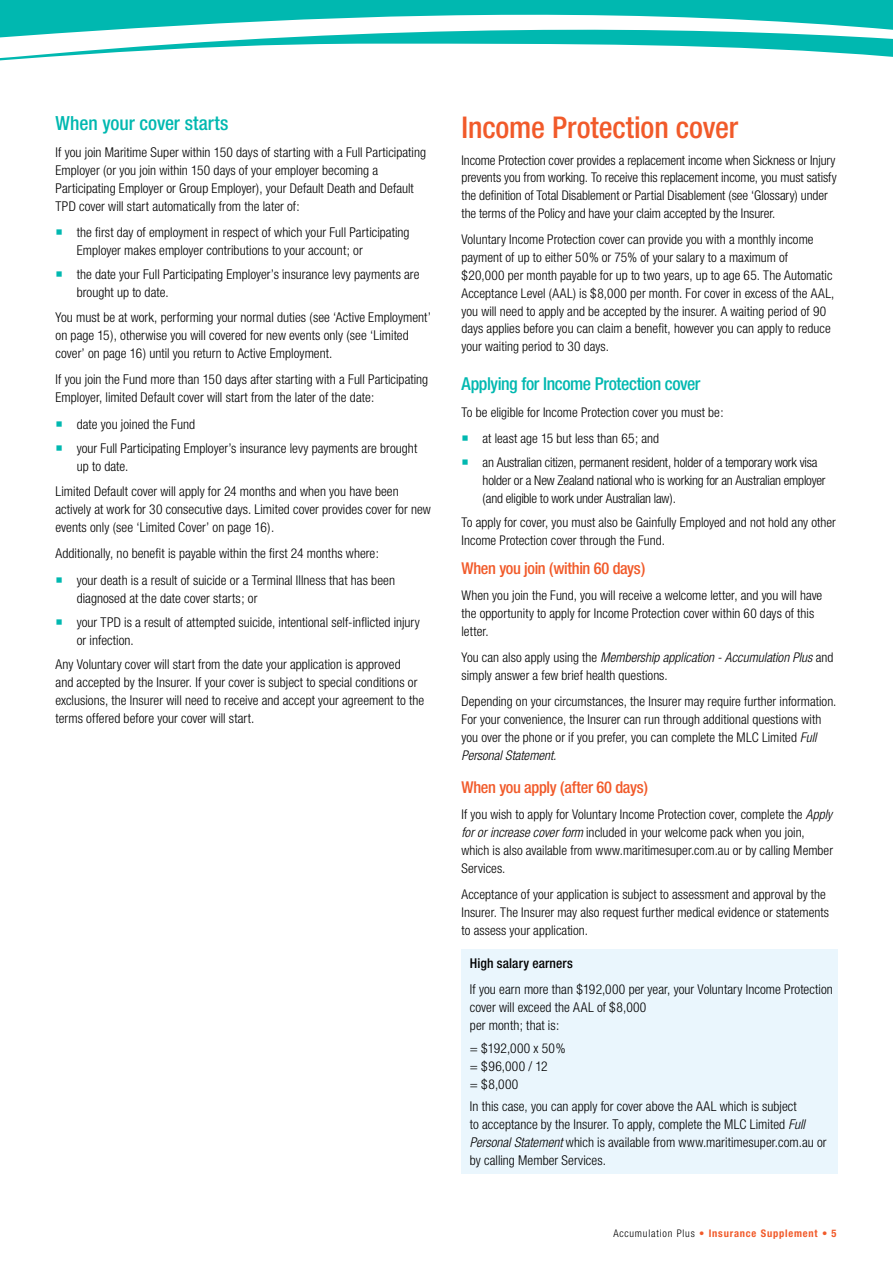
<style>
.page{position:relative;width:893px;height:1263px;background:#fff}
.page>*{position:absolute;margin:0;border:0;box-sizing:border-box;transform-origin:0 0}
.t1{font:500 condensed 30px "Helvetica Neue";letter-spacing:-.005em;color:#f15a2a}
.t2{font:500 condensed 19.5px "Helvetica Neue";letter-spacing:-.005em;color:#00b8b0}
.t3{font:500 condensed 17.85px "Helvetica Neue";letter-spacing:-.02em;color:#00b8b0}
.t4{font:500 condensed 16.35px "Helvetica Neue";letter-spacing:-.02em;color:#f15a2a}
.t5{font:300 condensed 13.5px/18px "Helvetica Neue";letter-spacing:.005em;color:#000}
.t6{font:300 condensed 13.5px/18px "Helvetica Neue";letter-spacing:.025em;color:#000}
.t7{font:500 condensed 13.5px "Helvetica Neue";letter-spacing:.01em;color:#000}
.t8{font:300 condensed 13.35px/17.9px "Helvetica Neue";letter-spacing:.005em;color:#000}
.t9{font:300 condensed 13.35px/17.9px "Helvetica Neue";letter-spacing:-.015em;color:#000}
.t10{font:700 condensed 10.5px "Helvetica Neue";letter-spacing:.075em;color:#f15a2a}
.s1{font-style:italic}
.s2{font-weight:300;color:#000}
</style>
<div class="page">
<svg style="left:0;top:0;width:893px;height:61px;fill:#00b8b0"></svg>
<div style="left:461px;top:949px;width:377px;height:224px;background:#eaf6fd"></div>
<h2 class="t2" style="left:56px;top:112px;width:174px">When your cover starts</h2>
<p class="t5" style="left:56px;top:143px;width:372px">If you join Maritime Super within 150 days of starting with a Full Participating Employer (or you join within 150 days of your employer becoming a Participating Employer or Group Employer), your Default Death and Default TPD cover will start automatically from the later of:</p>
<p class="t5" style="left:77px;top:223px;width:334px">the first day of employment in respect of which your Full Participating<br>Employer makes employer contributions to your account; or</p>
<p class="t5" style="left:77px;top:266px;width:344px">the date your Full Participating Employer’s insurance levy payments are brought up to date.</p>
<p class="t5" style="left:56px;top:308px;width:377px">You must be at work, performing your normal duties (see ‘Active Employment’ on page 15), otherwise you will covered for new events only (see ‘Limited cover’ on page 16) until you return to Active Employment.</p>
<p class="t5" style="left:56px;top:370px;width:374px">If you join the Fund more than 150 days after starting with a Full Participating<br>Employer, limited Default cover will start from the later of the date:</p>
<p class="t5" style="left:77px;top:412px;width:342px;line-height:24.5px">date you joined the Fund<br>your Full Participating Employer’s insurance levy payments are brought</p>
<p class="t5" style="left:56px;top:454px;width:345px;line-height:24.5px;text-indent:21px">up to date.<br>Limited Default cover will apply for 24 months and when you have been</p>
<p class="t5" style="left:56px;top:500px;width:377px">actively at work for 30 consecutive days. Limited cover provides cover for new events only (see ‘Limited Cover’ on page 16).</p>
<p class="t5" style="left:77px;top:540px;width:320px;line-height:26.5px;text-indent:-21px">Additionally, no benefit is payable within the first 24 months where: your death is a result of suicide or a Terminal Illness that has been</p>
<p class="t5" style="left:77px;top:585px;width:344px;line-height:24.5px">diagnosed at the date cover starts; or<br>your TPD is a result of attempted suicide, intentional self-inflicted injury</p>
<p class="t5" style="left:56px;top:628px;width:347px;line-height:24.5px;text-indent:21px">or infection.<br>Any Voluntary cover will start from the date your application is approved</p>
<p class="t5" style="left:56px;top:673px;width:370px">and accepted by the Insurer. If your cover is subject to special conditions or exclusions, the Insurer will need to receive and accept your agreement to the terms offered before your cover will start.</p>
<h1 class="t1" style="left:461px;top:110px;width:278px">Income Protection cover</h1>
<p class="t8" style="left:461px;top:151px;width:377px">Income Protection cover provides a replacement income when Sickness or Injury prevents you from working. To receive this replacement income, you must satisfy the definition of Total Disablement or Partial Disablement (see ‘Glossary) under the terms of the Policy and have your claim accepted by the Insurer.</p>
<p class="t8" style="left:461px;top:231px;width:374px">Voluntary Income Protection cover can provide you with a monthly income payment of up to either 50% or 75% of your salary to a maximum of $20,000 per month payable for up to two years, up to age 65. The Automatic Acceptance Level (AAL) is $8,000 per month. For cover in excess of the AAL, you will need to apply and be accepted by the insurer. A waiting period of 90 days applies before you can claim a benefit, however you can apply to reduce your waiting period to 30 days.</p>
<h3 class="t3" style="left:461px;top:373px;width:240px">Applying for Income Protection cover</h3>
<p class="t8" style="left:483px;top:399px;width:242px;line-height:26.2px;text-indent:-21px">To be eligible for Income Protection cover you must be: at least age 15 but less than 65; and</p>
<p class="t9" style="left:483px;top:453px;width:345px">an Australian citizen, permanent resident, holder of a temporary work visa holder or a New Zealand national who is working for an Australian employer (and eligible to work under Australian law).</p>
<p class="t8" style="left:461px;top:513px;width:376px">To apply for cover, you must also be Gainfully Employed and not hold any other<br>Income Protection cover through the Fund.</p>
<p class="t4" style="left:461px;top:558px;width:185px">When you join (within 60 days)</p>
<p class="t8" style="left:461px;top:586px;width:362px">When you join the Fund, you will receive a welcome letter, and you will have the opportunity to apply for Income Protection cover within 60 days of this letter.</p>
<p class="t8" style="left:461px;top:648px;width:373px">You can also apply using the <span class="s1">Membership application - Accumulation Plus</span> and simply answer a few brief health questions.</p>
<p class="t8" style="left:461px;top:692px;width:376px">Depending on your circumstances, the Insurer may require further information.<br>For your convenience, the Insurer can run through additional questions with you over the phone or if you prefer, you can complete the MLC Limited <span class="s1">Full Personal Statement.</span></p>
<p class="t4" style="left:461px;top:777px;width:188px">When you apply (after 60 days)</p>
<p class="t8" style="left:461px;top:805px;width:373px">If you wish to apply for Voluntary Income Protection cover, complete the <span class="s1">Apply for or increase cover form</span> included in your welcome pack when you join, which is also available from www.maritimesuper.com.au or by calling Member Services.</p>
<p class="t8" style="left:461px;top:885px;width:369px">Acceptance of your application is subject to assessment and approval by the<br>Insurer. The Insurer may also request further medical evidence or statements to assess your application.</p>
<p class="t7" style="left:470px;top:955px;width:104px">High salary earners</p>
<p class="t5" style="left:470px;top:980px;width:364px">If you earn more than $192,000 per year, your Voluntary Income Protection cover will exceed the AAL of $8,000<br>per month; that is:</p>
<p class="t6" style="left:470px;top:1039px;width:97px">= $192,000 x 50% = $96,000 / 12<br>= $8,000</p>
<p class="t5" style="left:470px;top:1097px;width:358px">In this case, you can apply for cover above the AAL which is subject<br>to acceptance by the Insurer. To apply, complete the MLC Limited <span class="s1">Full Personal Statement</span> which is available from www.maritimesuper.com.au or by calling Member Services.</p>
<p class="t10" style="left:613px;top:1227px;width:225px"><span class="s2">Accumulation Plus</span> • Insurance Supplement • 5</p>
</div>
